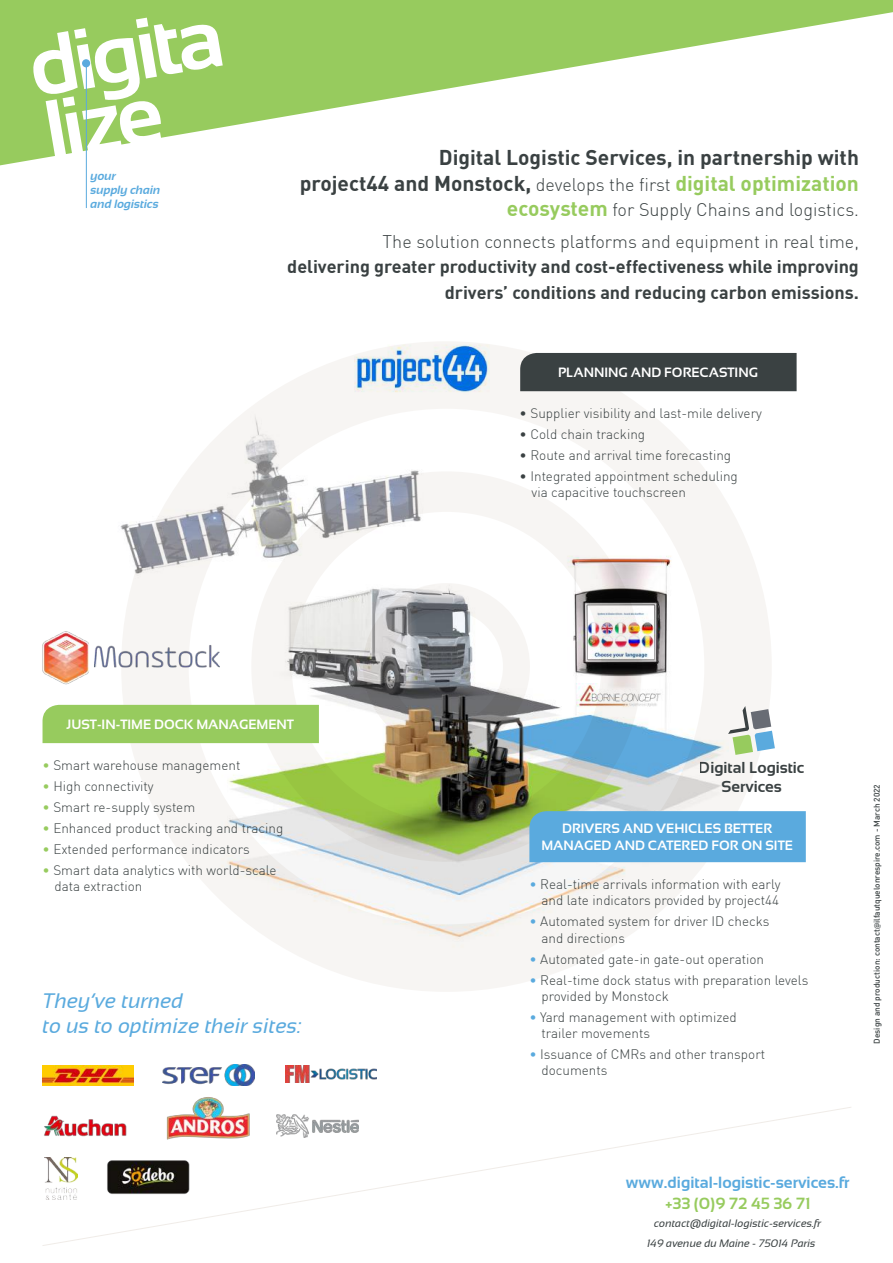
<style>
.page{position:relative;width:893px;height:1263px;background:#fff}
.page>*{position:absolute;margin:0;border:0;box-sizing:border-box;transform-origin:0 0}
.t1{font:700 85.8px/64.9px "Sansation";color:#fff}
.t2{font:700 21px/25.5px "DIN";color:#3a4142;text-align:right}
.t3{font:italic 21px/25.2px "Sansation";color:#5aaade}
.t4{font:700 18px/25.5px "DIN";color:#3a4142;text-align:right}
.t5{font:300 18px/31.5px "DIN";color:#3a4142;text-align:right}
.t6{font:700 16.2px "Sansation";color:#5aaade}
.t7{font:700 16.2px "Sansation";color:#97cb5e}
.t8{font:700 15.9px/19px "Sansation";color:#3a4142;text-align:center}
.t9{font:300 13.5px/16.2px "DIN";color:#3a4142}
.t10{font:700 13.5px/16.2px "Sansation";color:#fff;text-align:center}
.t11{font:italic 700 12px/14.4px "Sansation";color:#5aaade}
.t12{font:italic 10.8px "Sansation";color:#3a4142}
.t13{font:500 8.25px "DIN";color:#3a4142}
.s1{font-weight:300;font-size:18px}
.s2{color:#97cb5e}
.s3{font-weight:700;font-size:21px;color:#97cb5e}
.s4{color:#5aaade}
.s5{font-family:"Neo Sans Std";font-weight:400}
</style>
<div class="page">
<div style="left:121px;top:341px;width:651px;height:651px;border:68px solid #f0ece8;border-radius:50%"></div>
<svg style="left:0;top:0;width:893px;height:165px;fill:#97cb5e"></svg>
<div style="left:82px;top:59px;width:8px;height:8px;background:#5aaade;border-radius:50%"></div>
<hr style="left:86px;top:66px;width:1px;height:142px;background:#5aaade">
<img style="left:43px;top:631px;width:63px;height:54px">
<img style="left:354px;top:341px;width:136px;height:61px">
<img style="left:193px;top:1097px;width:31px;height:9px">
<img style="left:285px;top:1065px;width:92px;height:18px">
<img style="left:43px;top:1065px;width:91px;height:21px">
<img style="left:163px;top:1064px;width:91px;height:21px">
<svg style="left:728px;top:706px;width:47px;height:49px"></svg>
<svg style="left:42px;top:1106px;width:809px;height:140px"></svg>
<img style="left:106px;top:406px;width:622px;height:561px">
<div style="left:529px;top:811px;width:277px;height:51px;background:#5aaade"></div>
<div style="left:43px;top:705px;width:276px;height:38px;background:#97cb5e"></div>
<div style="left:520px;top:353px;width:277px;height:38px;background:#3a4142"></div>
<img style="left:576px;top:683px;width:87px;height:25px">
<h1 class="t1" style="left:24px;top:37px;width:198px;rotate:-10deg">digita lize</h1>
<p class="t11" style="left:91px;top:168px;width:71px">your<br>supply chain and logistics</p>
<h2 class="t2" style="left:300px;top:144px;width:561px">Digital Logistic Services, in partnership with<br>project44 and Monstock, <span class="s1">develops the first</span> <span class="s2">digital optimization</span></h2>
<h3 class="t5" style="left:383px;top:194px;width:478px"><span class="s3">ecosystem</span> for Supply Chains and logistics.<br>The solution connects platforms and equipment in real time,</h3>
<h3 class="t4" style="left:287px;top:253px;width:573px">delivering greater productivity and cost-effectiveness while improving drivers’ conditions and reducing carbon emissions.</h3>
<p class="t10" style="left:558px;top:364px;width:201px">PLANNING AND FORECASTING</p>
<p class="t9" style="left:520px;top:405px;width:244px">• Supplier visibility and last-mile delivery</p>
<p class="t9" style="left:520px;top:426px;width:127px">• Cold chain tracking</p>
<p class="t9" style="left:520px;top:447px;width:213px">• Route and arrival time forecasting</p>
<p class="t9" style="left:532px;top:468px;width:208px;text-indent:-12px">• Integrated appointment scheduling via capacitive touchscreen</p>
<p class="t10" style="left:66px;top:716px;width:229px">JUST-IN-TIME DOCK MANAGEMENT</p>
<p class="t9" style="left:43px;top:757px;width:199px"><span class="s2">•</span> Smart warehouse management</p>
<p class="t9" style="left:43px;top:778px;width:113px"><span class="s2">•</span> High connectivity</p>
<p class="t9" style="left:43px;top:799px;width:154px"><span class="s2">•</span> Smart re-supply system</p>
<p class="t9" style="left:43px;top:820px;width:242px"><span class="s2">•</span> Enhanced product tracking and tracing</p>
<p class="t9" style="left:43px;top:841px;width:209px"><span class="s2">•</span> Extended performance indicators</p>
<p class="t9" style="left:55px;top:862px;width:223px;text-indent:-12px"><span class="s2">•</span> Smart data analytics with world-scale data extraction</p>
<h2 class="t3" style="left:43px;top:988px;width:261px">They’ve turned<br>to us to optimize their sites:</h2>
<p class="t8" style="left:699px;top:758px;width:107px">Digital Logistic<br>Services</p>
<p class="t10" style="left:541px;top:821px;width:253px">DRIVERS AND VEHICLES BETTER<br>MANAGED AND CATERED FOR ON SITE</p>
<p class="t9" style="left:529px;top:876px;width:253px;text-align:right"><span class="s4">•</span> Real-time arrivals information with early and late indicators provided by project44</p>
<p class="t9" style="left:541px;top:913px;width:230px;text-indent:-12px"><span class="s4">•</span> Automated system for driver ID checks and directions</p>
<p class="t9" style="left:529px;top:950px;width:236px"><span class="s4">•</span> Automated gate-in gate-out operation</p>
<p class="t9" style="left:541px;top:971px;width:269px;text-indent:-12px"><span class="s4">•</span> Real-time dock status with preparation levels provided by Monstock</p>
<p class="t9" style="left:541px;top:1009px;width:197px;text-indent:-12px"><span class="s4">•</span> Yard management with optimized trailer movements</p>
<p class="t9" style="left:541px;top:1046px;width:225px;text-indent:-12px"><span class="s4">•</span> Issuance of CMRs and other transport documents</p>
<p class="t13" style="left:872px;top:1043px;width:261px;rotate:-90deg">Design and production: contact<span class="s5">@</span>ilfautquelonrespire.com - March 2022</p>
<p class="t6" style="left:626px;top:1173px;width:225px">www.digital-logistic-services.fr</p>
<p class="t7" style="left:665px;top:1194px;width:147px">+33 (0)9 72 45 36 71</p>
<p class="t12" style="left:654px;top:1217px;width:169px">contact@digital-logistic-services.fr</p>
<p class="t12" style="left:647px;top:1238px;width:170px">149 avenue du Maine - 75014 Paris</p>
</div>
